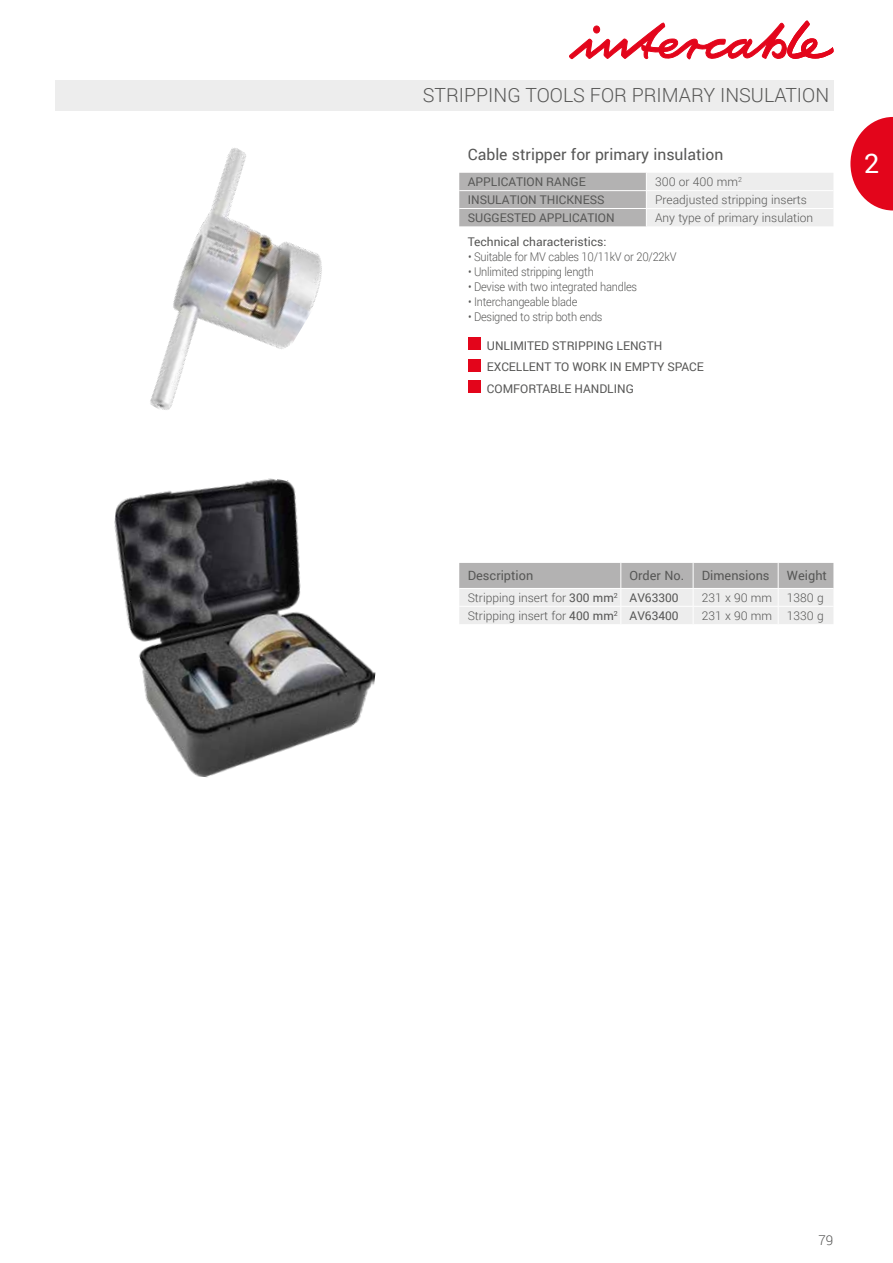
<style>
.page{position:relative;width:893px;height:1263px;background:#fff}
.page>*{position:absolute;margin:0;border:0;box-sizing:border-box;transform-origin:0 0}
.t1{font:27px "Roboto";color:#fff}
.t2{font:300 19.5px "Roboto";color:#575756}
.t3{font:15.75px "Roboto";color:#575756}
.t4{font:300 13.5px "Roboto";color:#575756}
.t5{font:12.75px "Roboto";color:#575756}
.t6{font:300 12px "Roboto";color:#575756}
.t7{font:12px/21.3px "Roboto";color:#575756}
.t8{font:300 12px "Roboto";letter-spacing:-.02em;color:#575756;scale:.92 1}
.s1{font-weight:400}
</style>
<div class="page">
<div style="left:55px;top:80px;width:778px;height:31px;background:#ededed"></div>
<svg style="left:569px;top:21px;width:264px;height:38px"></svg>
<svg style="left:459px;top:563px;width:374px;height:61px;background:#d6d5d5"></svg>
<img style="left:114px;top:478px;width:262px;height:300px">
<img style="left:150px;top:148px;width:172px;height:262px">
<svg style="left:459px;top:173px;width:374px;height:53px;background:#d1d1d1"></svg>
<div style="left:468px;top:338px;width:13px;height:12px;background:#e3051b"></div>
<div style="left:468px;top:359px;width:13px;height:13px;background:#e3051b"></div>
<div style="left:468px;top:380px;width:13px;height:13px;background:#e3051b"></div>
<svg style="left:850px;top:117px;width:43px;height:93px"></svg>
<h2 class="t2" style="left:423px;top:82px;width:408px">STRIPPING TOOLS FOR PRIMARY INSULATION</h2>
<h3 class="t3" style="left:468px;top:143px;width:257px">Cable stripper for primary insulation</h3>
<p class="t7" style="left:468px;top:170px;width:120px">APPLICATION RANGE</p>
<p class="t6" style="left:655px;top:173px;width:88px">300 or 400 mm<sup>2</sup></p>
<p class="t7" style="left:468px;top:188px;width:138px">INSULATION THICKNESS</p>
<p class="t6" style="left:655px;top:191px;width:153px">Preadjusted stripping inserts</p>
<p class="t7" style="left:468px;top:206px;width:148px">SUGGESTED APPLICATION</p>
<p class="t6" style="left:655px;top:209px;width:160px">Any type of primary insulation</p>
<p class="t7" style="left:468px;top:230px;width:140px">Technical characteristics:</p>
<p class="t8" style="left:468px;top:248px;width:228px">• Suitable for MV cables 10/11kV or 20/22kV</p>
<p class="t8" style="left:468px;top:263px;width:138px">• Unlimited stripping length</p>
<p class="t8" style="left:468px;top:278px;width:185px">• Devise with two integrated handles</p>
<p class="t8" style="left:468px;top:293px;width:120px">• Interchangeable blade</p>
<p class="t8" style="left:468px;top:308px;width:148px">• Designed to strip both ends</p>
<p class="t7" style="left:487px;top:335px;width:219px">UNLIMITED STRIPPING LENGTH<br>EXCELLENT TO WORK IN EMPTY SPACE<br>COMFORTABLE HANDLING</p>
<h1 class="t1" style="left:864px;top:145px;width:17px">2</h1>
<p class="t5" style="left:468px;top:567px;width:67px">Description</p>
<p class="t5" style="left:630px;top:567px;width:56px">Order No.</p>
<p class="t5" style="left:702px;top:567px;width:69px">Dimensions</p>
<p class="t5" style="left:787px;top:567px;width:42px">Weight</p>
<p class="t6" style="left:468px;top:589px;width:212px">Stripping insert for <span class="s1">300 mm</span><sup>2</sup> <span class="s1">AV63300</span></p>
<p class="t6" style="left:702px;top:589px;width:123px">231 x 90 mm 1380 g</p>
<p class="t6" style="left:468px;top:607px;width:212px">Stripping insert for <span class="s1">400 mm</span><sup>2</sup> <span class="s1">AV63400</span></p>
<p class="t6" style="left:702px;top:607px;width:123px">231 x 90 mm 1330 g</p>
<p class="t4" style="left:818px;top:1231px;width:16px">79</p>
</div>
